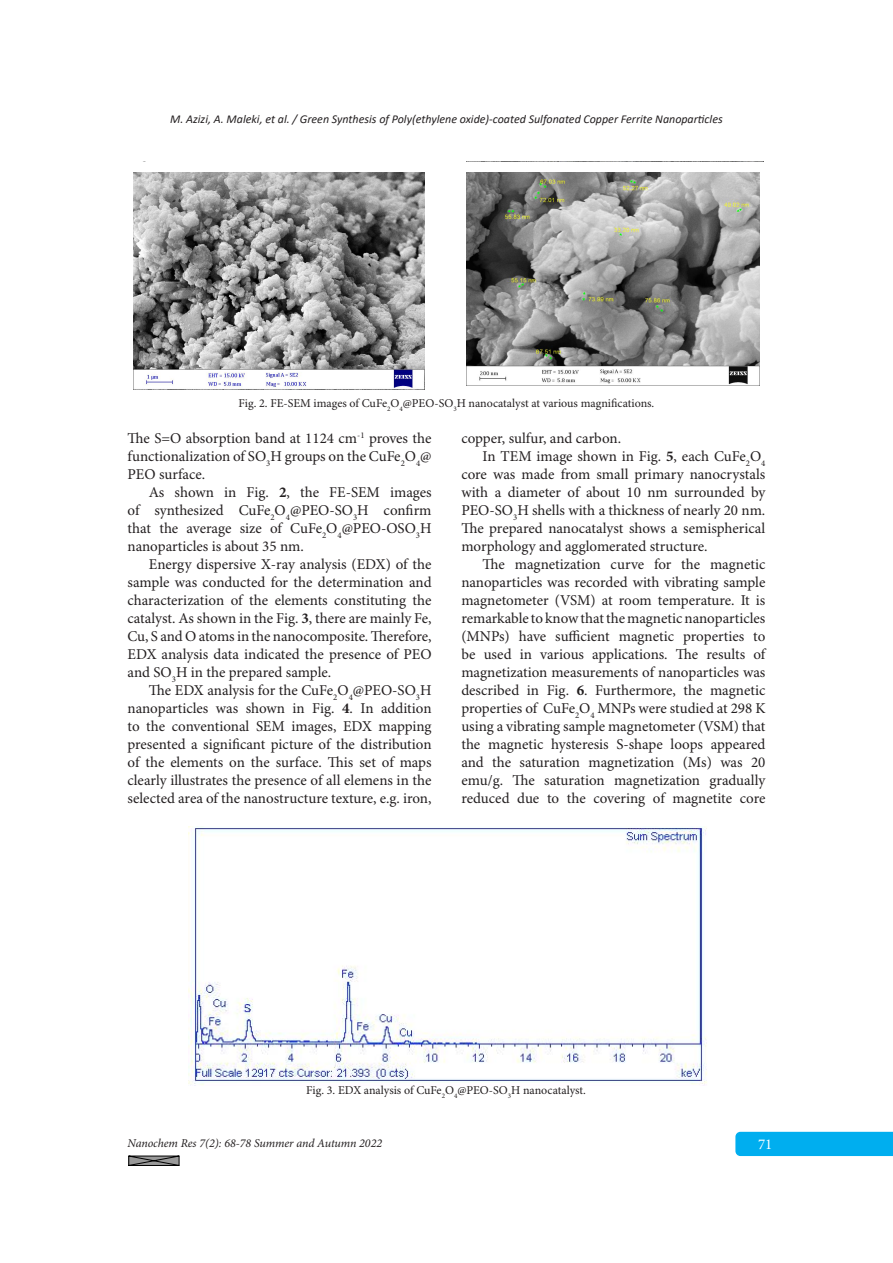
<style>
.page{position:relative;width:893px;height:1263px;background:#fff}
.page>*{position:absolute;margin:0;border:0;box-sizing:border-box;transform-origin:0 0}
.t1{font:italic 700 17.1px "Times New Roman";color:#000}
.t2{font:15px/18px "Minion Pro";color:#231f20;text-align:justify}
.t3{font:15px "Minion Pro";color:#fff}
.t4{font:12px "Minion Pro";letter-spacing:-.005em;color:#231f20}
.t5{font:italic 12px "Calibri";color:#231f20}
.t6{font:italic 12px "Minion Pro";letter-spacing:-.005em;color:#231f20}
.s1{font-weight:700}
</style>
<div class="page">
<div style="left:735px;top:1132px;width:158px;height:24px;background:#00aeef"></div>
<svg style="left:128px;top:1155px;width:52px;height:11px"></svg>
<img style="left:133px;top:173px;width:292px;height:217px">
<img style="left:466px;top:173px;width:294px;height:213px">
<img style="left:188px;top:826px;width:519px;height:259px">
<p class="t5" style="left:170px;top:111px;width:554px">M. Azizi, A. Maleki, et al. / Green Synthesis of Poly(ethylene oxide)-coated Sulfonated Copper Ferrite Nanoparticles</p>
<p class="t4" style="left:238px;top:396px;width:417px">Fig. 2. FE-SEM images of CuFe<sub>2</sub>O<sub>4</sub>@PEO-SO<sub>3</sub>H nanocatalyst at various magnifications.</p>
<p class="t2" style="left:128px;top:429px;width:306px">The S=O absorption band at 1124 cm<sup>-1</sup> proves the functionalization of SO<sub>3</sub>H groups on the CuFe<sub>2</sub>O<sub>4</sub>@ PEO surface.</p>
<p class="t2" style="left:128px;top:483px;width:306px;text-indent:21px">As shown in Fig. <span class="s1">2</span>, the FE-SEM images of synthesized CuFe<sub>2</sub>O<sub>4</sub>@PEO-SO<sub>3</sub>H confirm that the average size of CuFe<sub>2</sub>O<sub>4</sub>@PEO-OSO<sub>3</sub>H nanoparticles is about 35 nm.</p>
<p class="t2" style="left:128px;top:555px;width:306px;text-indent:21px">Energy dispersive X-ray analysis (EDX) of the sample was conducted for the determination and characterization of the elements constituting the catalyst. As shown in the Fig. <span class="s1">3</span>, there are mainly Fe, Cu, S and O atoms in the nanocomposite. Therefore, EDX analysis data indicated the presence of PEO and SO<sub>3</sub>H in the prepared sample.</p>
<p class="t2" style="left:128px;top:681px;width:306px;text-indent:21px">The EDX analysis for the CuFe<sub>2</sub>O<sub>4</sub>@PEO-SO<sub>3</sub>H nanoparticles was shown in Fig. <span class="s1">4</span>. In addition to the conventional SEM images, EDX mapping presented a significant picture of the distribution of the elements on the surface. This set of maps clearly illustrates the presence of all elemens in the selected area of the nanostructure texture, e.g. iron,</p>
<p class="t1" style="left:188px;top:779px;width:63px">Figure 3</p>
<p class="t2" style="left:461px;top:429px;width:161px">copper, sulfur, and carbon.</p>
<p class="t2" style="left:461px;top:447px;width:306px;text-indent:21px">In TEM image shown in Fig. <span class="s1">5</span>, each CuFe<sub>2</sub>O<sub>4 </sub>core was made from small primary nanocrystals with a diameter of about 10 nm surrounded by PEO-SO<sub>3</sub>H shells with a thickness of nearly 20 nm.<br>The prepared nanocatalyst shows a semispherical morphology and agglomerated structure.</p>
<p class="t2" style="left:461px;top:555px;width:306px;text-indent:21px">The magnetization curve for the magnetic nanoparticles was recorded with vibrating sample magnetometer (VSM) at room temperature. It is remarkable to know that the magnetic nanoparticles (MNPs) have sufficient magnetic properties to be used in various applications. The results of magnetization measurements of nanoparticles was described in Fig. <span class="s1">6</span>. Furthermore, the magnetic properties of CuFe<sub>2</sub>O<sub>4</sub> MNPs were studied at 298 K using a vibrating sample magnetometer (VSM) that the magnetic hysteresis S-shape loops appeared and the saturation magnetization (Ms) was 20 emu/g. The saturation magnetization gradually reduced due to the covering of magnetite core</p>
<p class="t4" style="left:306px;top:1083px;width:281px">Fig. 3. EDX analysis of CuFe<sub>2</sub>O<sub>4</sub>@PEO-SO<sub>3</sub>H nanocatalyst.</p>
<p class="t6" style="left:128px;top:1135px;width:256px">Nanochem Res 7(2): 68-78 Summer and Autumn 2022</p>
<p class="t3" style="left:758px;top:1135px;width:16px">71</p>
</div>
